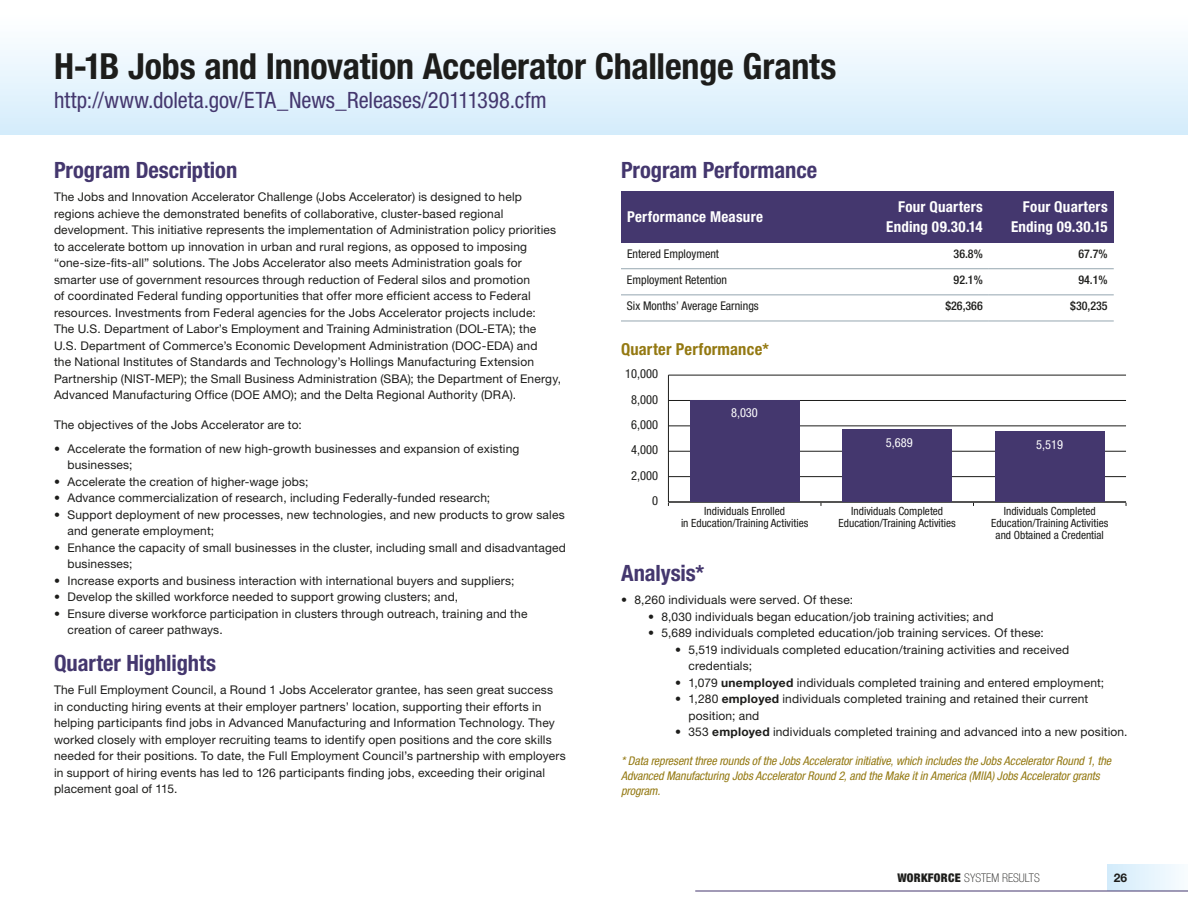
<style>
.page{position:relative;width:1188px;height:918px;background:#fff}
.page>*{position:absolute;margin:0;border:0;box-sizing:border-box;transform-origin:0 0}
.t1{font:700 condensed 36px "Helvetica Neue LT Pro";letter-spacing:-.005em;color:#1d1d1b}
.t2{font:700 condensed 22.5px "Helvetica Neue LT Pro";letter-spacing:-.005em;color:#44376e}
.t3{font:condensed 22.5px "Helvetica Neue LT Pro";color:#44376e}
.t4{font:700 condensed 16.5px "Helvetica Neue LT Pro";letter-spacing:.015em;color:#947912}
.t5{font:700 condensed 15px/19.5px "Helvetica Neue LT Pro";letter-spacing:.015em;color:#fff;text-align:right}
.t6{font:condensed 12.45px/25.3px "Helvetica Neue LT Pro";color:#1d1d1b;text-align:right}
.t7{font:condensed 12.45px "Helvetica Neue LT Pro";color:#fff}
.t8{font:12px/16.5px "Helvetica Neue LT Pro";letter-spacing:.015em;color:#1d1d1b}
.t9{font:italic condensed 12px/15px "Helvetica Neue LT Pro";letter-spacing:-.005em;color:#947912}
.t10{font:condensed 12px "Helvetica Neue LT Pro";color:#1d1d1b}
.t11{font:500 condensed 12px "Helvetica Neue LT Pro";color:#1d1d1b}
.t12{font:100 condensed 12px "Helvetica Neue LT Pro";color:#1d1d1b}
.t13{font:700 12px "Helvetica Neue LT Pro";color:#1d1d1b}
.t14{font:condensed 11.25px/12.1px "Helvetica Neue LT Pro";color:#1d1d1b;text-align:center}
.s1{font-weight:700}
.s2{font-weight:900}
</style>
<div class="page">
<hr style="left:864px;top:268px;width:125px;height:1px;background:#95a6b0">
<hr style="left:989px;top:268px;width:125px;height:1px;background:#95a6b0">
<hr style="left:864px;top:294px;width:125px;height:1px;background:#95a6b0">
<hr style="left:989px;top:294px;width:125px;height:1px;background:#95a6b0">
<hr style="left:621px;top:321px;width:243px;height:1px;background:#95a6b0">
<hr style="left:864px;top:321px;width:125px;height:1px;background:#95a6b0">
<hr style="left:989px;top:321px;width:125px;height:1px;background:#95a6b0">
<hr style="left:621px;top:268px;width:243px;height:1px;background:#95a6b0">
<hr style="left:621px;top:294px;width:243px;height:1px;background:#95a6b0">
<div style="left:0;top:0;width:1188px;height:135px;background:linear-gradient(to bottom,#fff,#d4ecfb)"></div>
<div style="left:621px;top:191px;width:243px;height:52px;background:#44376e"></div>
<div style="left:864px;top:191px;width:125px;height:52px;background:#44376e"></div>
<div style="left:989px;top:191px;width:125px;height:52px;background:#44376e"></div>
<hr style="left:668px;top:375px;width:1px;height:127px;background:#1d1d1b">
<hr style="left:668px;top:502px;width:458px;height:1px;background:#1d1d1b">
<hr style="left:668px;top:476px;width:458px;height:1px;background:#1d1d1b">
<hr style="left:668px;top:451px;width:458px;height:1px;background:#1d1d1b">
<hr style="left:668px;top:426px;width:458px;height:1px;background:#1d1d1b">
<hr style="left:668px;top:400px;width:458px;height:1px;background:#1d1d1b">
<hr style="left:668px;top:375px;width:458px;height:1px;background:#1d1d1b">
<div style="left:690px;top:400px;width:110px;height:102px;background:#44376e"></div>
<div style="left:842px;top:430px;width:110px;height:72px;background:#44376e"></div>
<div style="left:995px;top:432px;width:110px;height:70px;background:#44376e"></div>
<div style="left:1107px;top:864px;width:81px;height:27px;background:linear-gradient(to right,#d2ebfb,#f9fcff)"></div>
<hr style="left:695px;top:891px;width:493px;height:1px;background:#44376e">
<h2 class="t1" style="left:54px;top:44px;width:784px">H-1B Jobs and Innovation Accelerator Challenge Grants</h2>
<p class="t3" style="left:54px;top:87px;width:494px">http://www.doleta.gov/ETA_News_Releases/20111398.cfm</p>
<h3 class="t2" style="left:54px;top:156px;width:185px">Program Description</h3>
<h3 class="t2" style="left:621px;top:156px;width:198px">Program Performance</h3>
<p class="t8" style="left:54px;top:189px;width:509px">The Jobs and Innovation Accelerator Challenge (Jobs Accelerator) is designed to help regions achieve the demonstrated benefits of collaborative, cluster-based regional development. This initiative represents the implementation of Administration policy priorities to accelerate bottom up innovation in urban and rural regions, as opposed to imposing “one-size-fits-all” solutions. The Jobs Accelerator also meets Administration goals for smarter use of government resources through reduction of Federal silos and promotion<br>of coordinated Federal funding opportunities that offer more efficient access to Federal resources. Investments from Federal agencies for the Jobs Accelerator projects include:<br>The U.S. Department of Labor’s Employment and Training Administration (DOL-ETA); the U.S. Department of Commerce’s Economic Development Administration (DOC-EDA) and<br>the National Institutes of Standards and Technology’s Hollings Manufacturing Extension Partnership (NIST-MEP); the Small Business Administration (SBA); the Department of Energy, Advanced Manufacturing Office (DOE AMO); and the Delta Regional Authority (DRA).</p>
<p class="t8" style="left:54px;top:417px;width:249px">The objectives of the Jobs Accelerator are to:</p>
<p class="t8" style="left:68px;top:440px;width:453px;text-indent:-14px">• Accelerate the formation of new high-growth businesses and expansion of existing businesses;</p>
<p class="t8" style="left:54px;top:473px;width:256px">• Accelerate the creation of higher-wage jobs;</p>
<p class="t8" style="left:54px;top:489px;width:438px">• Advance commercialization of research, including Federally-funded research;</p>
<p class="t8" style="left:68px;top:506px;width:499px;text-indent:-14px">• Support deployment of new processes, new technologies, and new products to grow sales and generate employment;</p>
<p class="t8" style="left:68px;top:539px;width:500px;text-indent:-14px">• Enhance the capacity of small businesses in the cluster, including small and disadvantaged businesses;</p>
<p class="t8" style="left:54px;top:572px;width:462px">• Increase exports and business interaction with international buyers and suppliers;</p>
<p class="t8" style="left:54px;top:588px;width:406px">• Develop the skilled workforce needed to support growing clusters; and,</p>
<p class="t8" style="left:68px;top:605px;width:461px;text-indent:-14px">• Ensure diverse workforce participation in clusters through outreach, training and the creation of career pathways.</p>
<h3 class="t2" style="left:54px;top:650px;width:164px">Quarter Highlights</h3>
<p class="t8" style="left:54px;top:682px;width:513px">The Full Employment Council, a Round 1 Jobs Accelerator grantee, has seen great success<br>in conducting hiring events at their employer partners’ location, supporting their efforts in helping participants find jobs in Advanced Manufacturing and Information Technology. They worked closely with employer recruiting teams to identify open positions and the core skills needed for their positions. To date, the Full Employment Council’s partnership with employers in support of hiring events has led to 126 participants finding jobs, exceeding their original placement goal of 115.</p>
<p class="t5" style="left:627px;top:207px;width:137px">Performance Measure</p>
<p class="t5" style="left:886px;top:197px;width:98px">Four Quarters<br>Ending 09.30.14</p>
<p class="t5" style="left:1011px;top:197px;width:98px">Four Quarters<br>Ending 09.30.15</p>
<p class="t10" style="left:627px;top:247px;width:94px">Entered Employment</p>
<p class="t11" style="left:954px;top:247px;width:31px">36.8%</p>
<p class="t11" style="left:1078px;top:247px;width:31px">67.7%</p>
<p class="t10" style="left:627px;top:273px;width:102px">Employment Retention</p>
<p class="t11" style="left:954px;top:273px;width:31px">92.1%</p>
<p class="t11" style="left:1078px;top:273px;width:31px">94.1%</p>
<p class="t10" style="left:627px;top:299px;width:133px">Six Months’ Average Earnings</p>
<p class="t11" style="left:945px;top:299px;width:39px">$26,366</p>
<p class="t11" style="left:1070px;top:299px;width:39px">$30,235</p>
<h4 class="t4" style="left:621px;top:339px;width:149px">Quarter Performance*</h4>
<p class="t6" style="left:625px;top:361px;width:34px">10,000<br>8,000<br>6,000<br>4,000<br>2,000<br>0</p>
<p class="t7" style="left:731px;top:405px;width:28px">8,030</p>
<p class="t7" style="left:886px;top:436px;width:28px">5,689</p>
<p class="t7" style="left:1036px;top:437px;width:28px">5,519</p>
<p class="t14" style="left:704px;top:505px;width:82px">Individuals Enrolled</p>
<p class="t14" style="left:851px;top:505px;width:93px">Individuals Completed</p>
<p class="t14" style="left:1004px;top:505px;width:93px">Individuals Completed</p>
<p class="t14" style="left:681px;top:517px;width:129px">in Education/Training Activities</p>
<p class="t14" style="left:839px;top:517px;width:119px">Education/Training Activities</p>
<p class="t14" style="left:991px;top:517px;width:119px">Education/Training Activities and Obtained a Credential</p>
<h3 class="t2" style="left:621px;top:559px;width:85px">Analysis*</h3>
<p class="t8" style="left:621px;top:591px;width:234px">• 8,260 individuals were served. Of these:</p>
<p class="t8" style="left:648px;top:608px;width:347px">• 8,030 individuals began education/job training activities; and</p>
<p class="t8" style="left:648px;top:624px;width:397px">• 5,689 individuals completed education/job training services. Of these:</p>
<p class="t8" style="left:688px;top:641px;width:382px;text-indent:-14px">• 5,519 individuals completed education/training activities and received credentials;</p>
<p class="t8" style="left:675px;top:674px;width:431px">• 1,079 <span class="s1">unemployed</span> individuals completed training and entered employment;</p>
<p class="t8" style="left:688px;top:690px;width:401px;text-indent:-14px">• 1,280 <span class="s1">employed</span> individuals completed training and retained their current position; and</p>
<p class="t8" style="left:675px;top:723px;width:454px">• 353 <span class="s1">employed</span> individuals completed training and advanced into a new position.</p>
<p class="t9" style="left:621px;top:753px;width:492px">* Data represent three rounds of the Jobs Accelerator initiative, which includes the Jobs Accelerator Round 1, the<br>Advanced Manufacturing Jobs Accelerator Round 2, and the Make it in America (MIIA) Jobs Accelerator grants program.</p>
<p class="t12" style="left:897px;top:871px;width:144px"><span class="s2">WORKFORCE</span> SYSTEM RESULTS</p>
<p class="t13" style="left:1114px;top:870px;width:15px">26</p>
</div>
